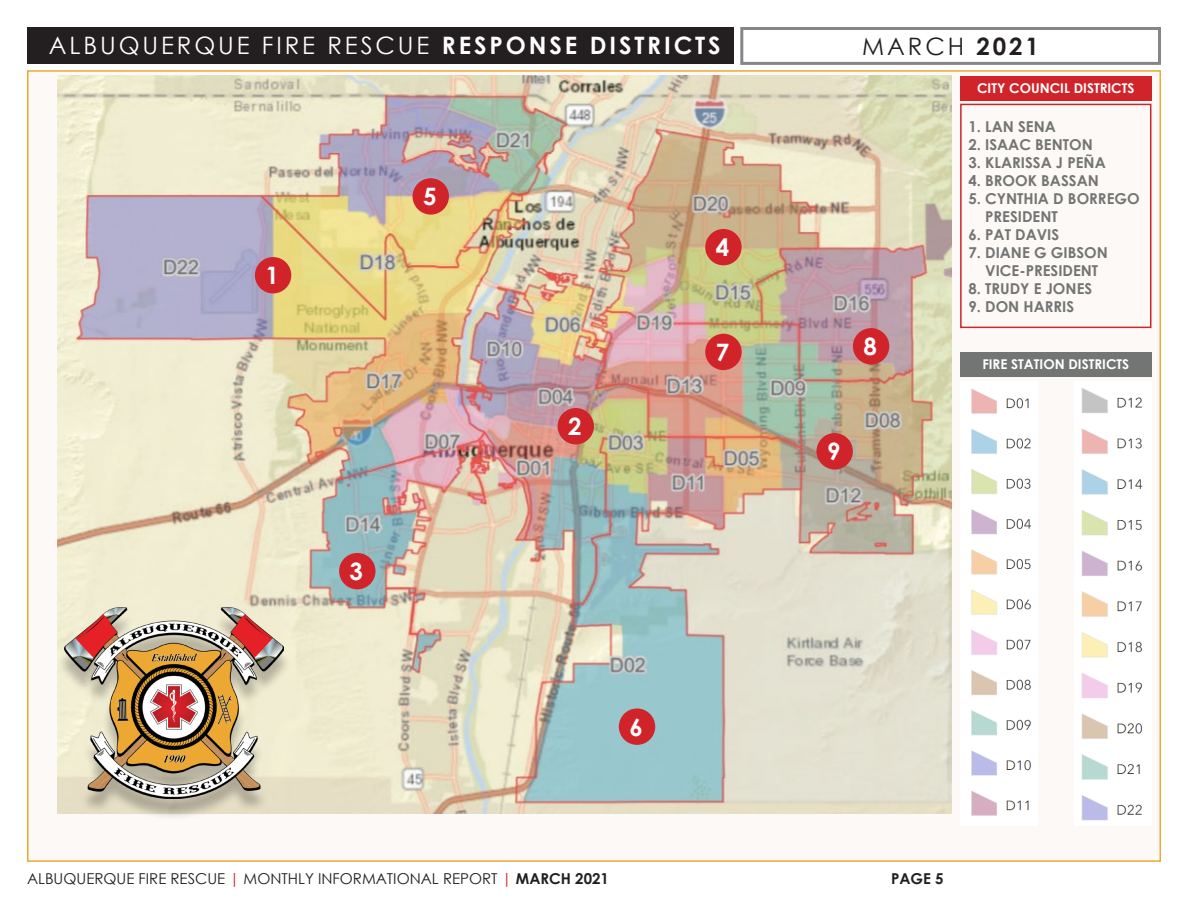
<style>
.page{position:relative;width:1188px;height:918px;background:#fff}
.page>*{position:absolute;margin:0;border:0;box-sizing:border-box;transform-origin:0 0}
.t1{font:24px "Century Gothic";letter-spacing:.12em;color:#fff}
.t2{font:24px "Century Gothic";letter-spacing:.12em;color:#231f20}
.t3{font:700 24px "Century Gothic";color:#fff}
.t4{font:700 15px "Century Gothic";color:#737474}
.t5{font:15px "Century Gothic";color:#231f20}
.t6{font:700 15px "Century Gothic";color:#231f20}
.t7{font:700 13.5px "Century Gothic";color:#fff}
.s1{font-weight:700}
.s2{color:#d1232a}
</style>
<div class="page">
<div style="left:27px;top:70px;width:1134px;height:792px;background:#fcf9f6;border:2px solid #eda834"></div>
<div style="left:27px;top:27px;width:706px;height:37px;background:#231f20"></div>
<div style="left:740px;top:27px;width:421px;height:38px;border:3px solid #848689"></div>
<img style="left:57px;top:76px;width:895px;height:737px">
<div style="left:960px;top:104px;width:191px;height:224px;border:2px solid #d1232a"></div>
<div style="left:960px;top:76px;width:191px;height:25px;background:#d1232a"></div>
<div style="left:255px;top:257px;width:36px;height:36px;background:#d1232a;border-radius:50%"></div>
<div style="left:619px;top:708px;width:36px;height:37px;background:#d1232a;border-radius:50%"></div>
<div style="left:705px;top:229px;width:37px;height:36px;background:#d1232a;border-radius:50%"></div>
<div style="left:413px;top:178px;width:36px;height:37px;background:#d1232a;border-radius:50%"></div>
<div style="left:705px;top:334px;width:37px;height:36px;background:#d1232a;border-radius:50%"></div>
<div style="left:853px;top:328px;width:36px;height:36px;background:#d1232a;border-radius:50%"></div>
<div style="left:816px;top:433px;width:37px;height:36px;background:#d1232a;border-radius:50%"></div>
<div style="left:339px;top:553px;width:37px;height:36px;background:#d1232a;border-radius:50%"></div>
<div style="left:558px;top:408px;width:36px;height:36px;background:#d1232a;border-radius:50%"></div>
<img style="left:971px;top:389px;width:61px;height:427px">
<img style="left:1081px;top:388px;width:62px;height:433px">
<div style="left:960px;top:352px;width:191px;height:25px;background:#737474"></div>
<div style="left:57px;top:614px;width:234px;height:207px;background:#231f20;opacity:.28"></div>
<img style="left:65px;top:607px;width:219px;height:191px">
<p class="t1" style="left:49px;top:29px;width:673px">ALBUQUERQUE FIRE RESCUE <span class="s1">RESPONSE DISTRICTS</span></p>
<p class="t2" style="left:862px;top:30px;width:178px">MARCH <span class="s1">2021</span></p>
<p class="t3" style="left:265px;top:257px;width:15px">1</p>
<p class="t3" style="left:423px;top:178px;width:15px">5</p>
<p class="t3" style="left:350px;top:553px;width:15px">3</p>
<p class="t3" style="left:568px;top:408px;width:15px">2</p>
<p class="t3" style="left:716px;top:229px;width:15px">4</p>
<p class="t3" style="left:716px;top:334px;width:15px">7</p>
<p class="t3" style="left:863px;top:328px;width:15px">8</p>
<p class="t3" style="left:827px;top:433px;width:15px">9</p>
<p class="t7" style="left:977px;top:78px;width:159px">CITY COUNCIL DISTRICTS</p>
<p class="t4" style="left:968px;top:115px;width:89px">1. LAN SENA</p>
<p class="t4" style="left:968px;top:133px;width:126px">2. ISAAC BENTON</p>
<p class="t4" style="left:968px;top:151px;width:139px">3. KLARISSA J PEÑA</p>
<p class="t4" style="left:968px;top:169px;width:132px">4. BROOK BASSAN</p>
<p class="t4" style="left:968px;top:187px;width:173px">5. CYNTHIA D BORREGO</p>
<p class="t4" style="left:985px;top:205px;width:74px">PRESIDENT</p>
<p class="t4" style="left:968px;top:223px;width:92px">6. PAT DAVIS</p>
<p class="t4" style="left:968px;top:241px;width:141px">7. DIANE G GIBSON</p>
<p class="t4" style="left:985px;top:259px;width:115px">VICE-PRESIDENT</p>
<p class="t4" style="left:968px;top:277px;width:125px">8. TRUDY E JONES</p>
<p class="t4" style="left:968px;top:295px;width:107px">9. DON HARRIS</p>
<p class="t7" style="left:982px;top:354px;width:148px">FIRE STATION DISTRICTS</p>
<p class="t3" style="left:629px;top:709px;width:15px">6</p>
<p class="t5" style="left:27px;top:868px;width:583px">ALBUQUERQUE FIRE RESCUE <span class="s2">|</span> MONTHLY INFORMATIONAL REPORT <span class="s2">|</span> <span class="s1">MARCH 2021</span></p>
<p class="t6" style="left:891px;top:867px;width:54px">PAGE 5</p>
</div>
